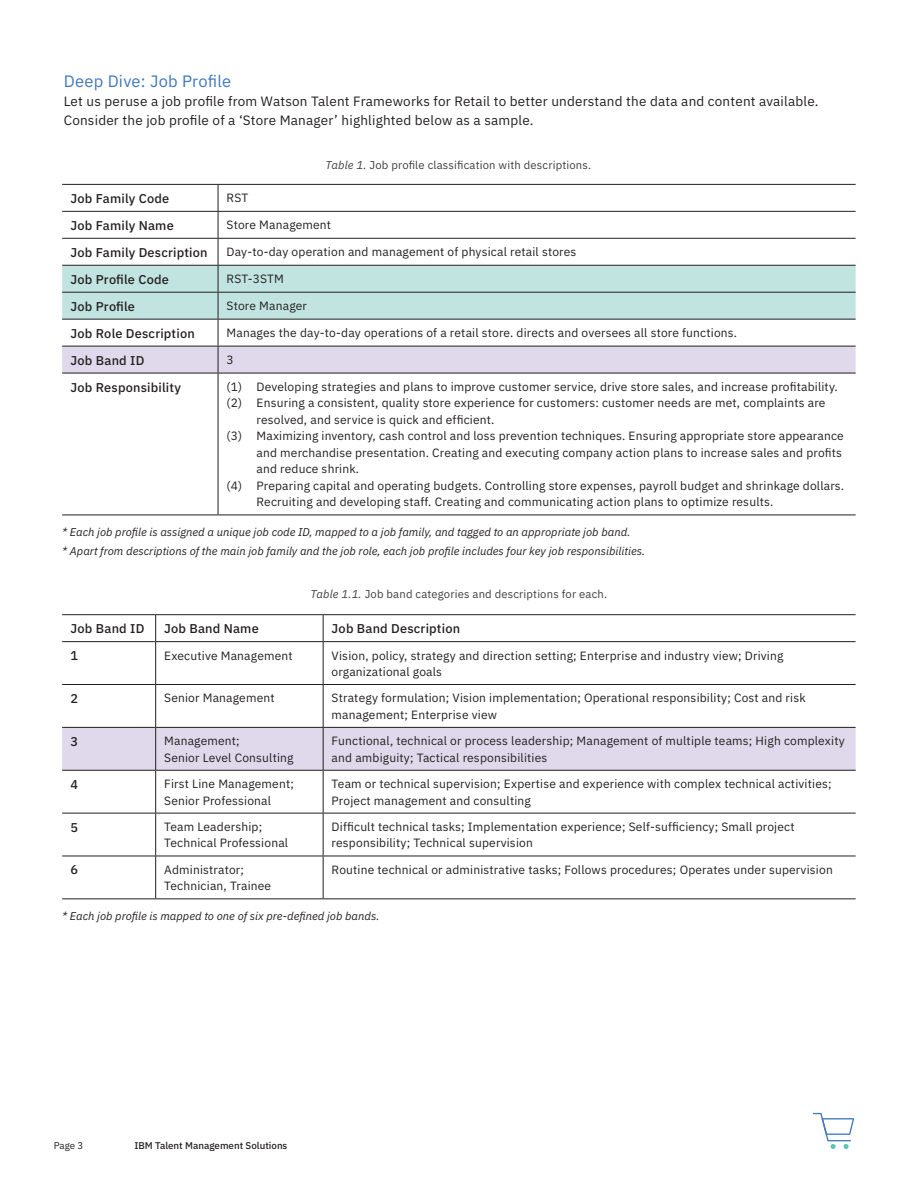
<style>
.page{position:relative;width:918px;height:1188px;background:#fff}
.page>*{position:absolute;margin:0;border:0;box-sizing:border-box;transform-origin:0 0}
.t1{font:16.5px "IBM Plex Sans";letter-spacing:.015em;color:#4077bc}
.t2{font:13.5px/19.5px "IBM Plex Sans";letter-spacing:.015em;color:#231f20}
.t3{font:500 12.75px "IBM Plex Sans";letter-spacing:.015em;color:#231f20}
.t4{font:12px/16.5px "IBM Plex Sans";letter-spacing:.015em;color:#231f20}
.t5{font:italic 11.25px/18.9px "IBM Plex Sans";color:#231f20}
.t6{font:11.25px "IBM Plex Sans";letter-spacing:.015em;color:#3e3e3f}
.t7{font:500 9.75px "IBM Plex Sans";color:#231f20}
.t8{font:9.75px "IBM Plex Sans";color:#231f20}
.s1{font-style:italic}
</style>
<div class="page">
<svg style="left:813px;top:1113px;width:41px;height:36px"></svg>
<hr style="left:62px;top:184px;width:156px;height:1px;background:#231f20">
<hr style="left:218px;top:184px;width:638px;height:1px;background:#231f20">
<svg style="left:62px;top:185px;width:794px;height:188px"></svg>
<hr style="left:62px;top:373px;width:156px;height:1px;background:#231f20">
<hr style="left:218px;top:373px;width:638px;height:1px;background:#231f20">
<hr style="left:218px;top:373px;width:1px;height:142px;background:#231f20">
<hr style="left:62px;top:515px;width:156px;height:1px;background:#231f20">
<hr style="left:218px;top:515px;width:638px;height:1px;background:#231f20">
<div style="left:62px;top:728px;width:794px;height:42px;background:#e0d8eb"></div>
<hr style="left:155px;top:642px;width:1px;height:42px;background:#231f20">
<hr style="left:62px;top:684px;width:94px;height:1px;background:#231f20">
<hr style="left:156px;top:684px;width:167px;height:1px;background:#231f20">
<hr style="left:155px;top:685px;width:1px;height:42px;background:#231f20">
<hr style="left:62px;top:727px;width:94px;height:1px;background:#231f20">
<hr style="left:156px;top:727px;width:167px;height:1px;background:#231f20">
<hr style="left:155px;top:728px;width:1px;height:42px;background:#231f20">
<hr style="left:62px;top:770px;width:94px;height:1px;background:#231f20">
<hr style="left:156px;top:770px;width:167px;height:1px;background:#231f20">
<hr style="left:155px;top:771px;width:1px;height:42px;background:#231f20">
<hr style="left:62px;top:813px;width:94px;height:1px;background:#231f20">
<hr style="left:156px;top:813px;width:167px;height:1px;background:#231f20">
<hr style="left:155px;top:813px;width:1px;height:43px;background:#231f20">
<hr style="left:62px;top:856px;width:94px;height:1px;background:#231f20">
<hr style="left:156px;top:856px;width:167px;height:1px;background:#231f20">
<hr style="left:155px;top:856px;width:1px;height:42px;background:#231f20">
<hr style="left:62px;top:898px;width:94px;height:1px;background:#231f20">
<hr style="left:156px;top:898px;width:167px;height:1px;background:#231f20">
<hr style="left:323px;top:642px;width:1px;height:42px;background:#231f20">
<hr style="left:323px;top:684px;width:533px;height:1px;background:#231f20">
<hr style="left:323px;top:685px;width:1px;height:42px;background:#231f20">
<hr style="left:323px;top:727px;width:533px;height:1px;background:#231f20">
<hr style="left:323px;top:728px;width:1px;height:42px;background:#231f20">
<hr style="left:323px;top:770px;width:533px;height:1px;background:#231f20">
<hr style="left:323px;top:771px;width:1px;height:42px;background:#231f20">
<hr style="left:323px;top:813px;width:533px;height:1px;background:#231f20">
<hr style="left:323px;top:813px;width:1px;height:43px;background:#231f20">
<hr style="left:323px;top:856px;width:533px;height:1px;background:#231f20">
<hr style="left:323px;top:856px;width:1px;height:42px;background:#231f20">
<hr style="left:323px;top:898px;width:533px;height:1px;background:#231f20">
<hr style="left:62px;top:614px;width:94px;height:1px;background:#231f20">
<hr style="left:156px;top:614px;width:167px;height:1px;background:#231f20">
<svg style="left:155px;top:615px;width:1px;height:26px"></svg>
<hr style="left:323px;top:614px;width:533px;height:1px;background:#231f20">
<svg style="left:323px;top:615px;width:1px;height:26px"></svg>
<hr style="left:62px;top:641px;width:94px;height:1px;background:#231f20">
<hr style="left:156px;top:641px;width:167px;height:1px;background:#231f20">
<hr style="left:323px;top:641px;width:533px;height:1px;background:#231f20">
<h1 class="t1" style="left:64px;top:68px;width:169px">Deep Dive: Job Profile</h1>
<p class="t2" style="left:64px;top:90px;width:756px">Let us peruse a job profile from Watson Talent Frameworks for Retail to better understand the data and content available.<br>Consider the job profile of a ‘Store Manager’ highlighted below as a sample.</p>
<p class="t6" style="left:326px;top:156px;width:267px"><span class="s1">Table 1.</span> Job profile classification with descriptions.</p>
<p class="t3" style="left:71px;top:188px;width:100px">Job Family Code</p>
<p class="t4" style="left:227px;top:189px;width:23px">RST</p>
<p class="t3" style="left:71px;top:215px;width:105px">Job Family Name</p>
<p class="t4" style="left:227px;top:216px;width:106px">Store Management</p>
<p class="t3" style="left:71px;top:242px;width:138px">Job Family Description</p>
<p class="t4" style="left:227px;top:243px;width:351px">Day-to-day operation and management of physical retail stores</p>
<p class="t3" style="left:71px;top:269px;width:100px">Job Profile Code</p>
<p class="t4" style="left:227px;top:270px;width:59px">RST-3STM</p>
<p class="t3" style="left:71px;top:296px;width:66px">Job Profile</p>
<p class="t4" style="left:227px;top:297px;width:82px">Store Manager</p>
<p class="t3" style="left:71px;top:323px;width:126px">Job Role Description</p>
<p class="t4" style="left:227px;top:324px;width:512px">Manages the day-to-day operations of a retail store. directs and oversees all store functions.</p>
<p class="t3" style="left:71px;top:350px;width:75px">Job Band ID</p>
<p class="t4" style="left:227px;top:350px;width:9px">3</p>
<p class="t3" style="left:71px;top:377px;width:112px">Job Responsibility</p>
<p class="t4" style="left:227px;top:377px;width:613px">(1) Developing strategies and plans to improve customer service, drive store sales, and increase profitability.</p>
<p class="t4" style="left:227px;top:394px;width:600px">(2) Ensuring a consistent, quality store experience for customers: customer needs are met, complaints are</p>
<p class="t4" style="left:257px;top:410px;width:239px">resolved, and service is quick and efficient.</p>
<p class="t4" style="left:227px;top:427px;width:619px">(3) Maximizing inventory, cash control and loss prevention techniques. Ensuring appropriate store appearance</p>
<p class="t4" style="left:257px;top:443px;width:587px">and merchandise presentation. Creating and executing company action plans to increase sales and profits</p>
<p class="t4" style="left:257px;top:460px;width:104px">and reduce shrink.</p>
<p class="t4" style="left:227px;top:476px;width:619px">(4) Preparing capital and operating budgets. Controlling store expenses, payroll budget and shrinkage dollars.</p>
<p class="t4" style="left:257px;top:493px;width:518px">Recruiting and developing staff. Creating and communicating action plans to optimize results.</p>
<p class="t5" style="left:62px;top:522px;width:584px">* Each job profile is assigned a unique job code ID, mapped to a job family, and tagged to an appropriate job band.<br>* Apart from descriptions of the main job family and the job role, each job profile includes four key job responsibilities.</p>
<p class="t6" style="left:311px;top:586px;width:298px"><span class="s1">Table 1.1.</span> Job band categories and descriptions for each.</p>
<p class="t3" style="left:71px;top:619px;width:75px">Job Band ID</p>
<p class="t3" style="left:164px;top:619px;width:96px">Job Band Name</p>
<p class="t3" style="left:332px;top:619px;width:130px">Job Band Description</p>
<p class="t3" style="left:71px;top:646px;width:9px">1</p>
<p class="t4" style="left:164px;top:646px;width:130px">Executive Management</p>
<p class="t4" style="left:332px;top:646px;width:453px">Vision, policy, strategy and direction setting; Enterprise and industry view; Driving organizational goals</p>
<p class="t3" style="left:71px;top:689px;width:9px">2</p>
<p class="t4" style="left:164px;top:689px;width:112px">Senior Management</p>
<p class="t4" style="left:332px;top:689px;width:476px">Strategy formulation; Vision implementation; Operational responsibility; Cost and risk management; Enterprise view</p>
<p class="t3" style="left:71px;top:731px;width:9px">3</p>
<p class="t4" style="left:164px;top:732px;width:131px">Management;<br>Senior Level Consulting</p>
<p class="t4" style="left:332px;top:732px;width:515px">Functional, technical or process leadership; Management of multiple teams; High complexity and ambiguity; Tactical responsibilities</p>
<p class="t3" style="left:71px;top:774px;width:9px">4</p>
<p class="t4" style="left:164px;top:775px;width:131px">First Line Management;<br>Senior Professional</p>
<p class="t4" style="left:332px;top:775px;width:502px">Team or technical supervision; Expertise and experience with complex technical activities;<br>Project management and consulting</p>
<p class="t3" style="left:71px;top:817px;width:9px">5</p>
<p class="t4" style="left:164px;top:817px;width:126px">Team Leadership;<br>Technical Professional</p>
<p class="t4" style="left:332px;top:817px;width:465px">Difficult technical tasks; Implementation experience; Self-sufficiency; Small project responsibility; Technical supervision</p>
<p class="t3" style="left:71px;top:860px;width:9px">6</p>
<p class="t4" style="left:164px;top:860px;width:109px">Administrator;<br>Technician, Trainee</p>
<p class="t4" style="left:332px;top:860px;width:503px">Routine technical or administrative tasks; Follows procedures; Operates under supervision</p>
<p class="t5" style="left:62px;top:906px;width:319px">* Each job profile is mapped to one of six pre-defined job bands.</p>
<p class="t8" style="left:54px;top:1138px;width:31px">Page 3</p>
<p class="t7" style="left:134px;top:1138px;width:155px">IBM Talent Management Solutions</p>
</div>
